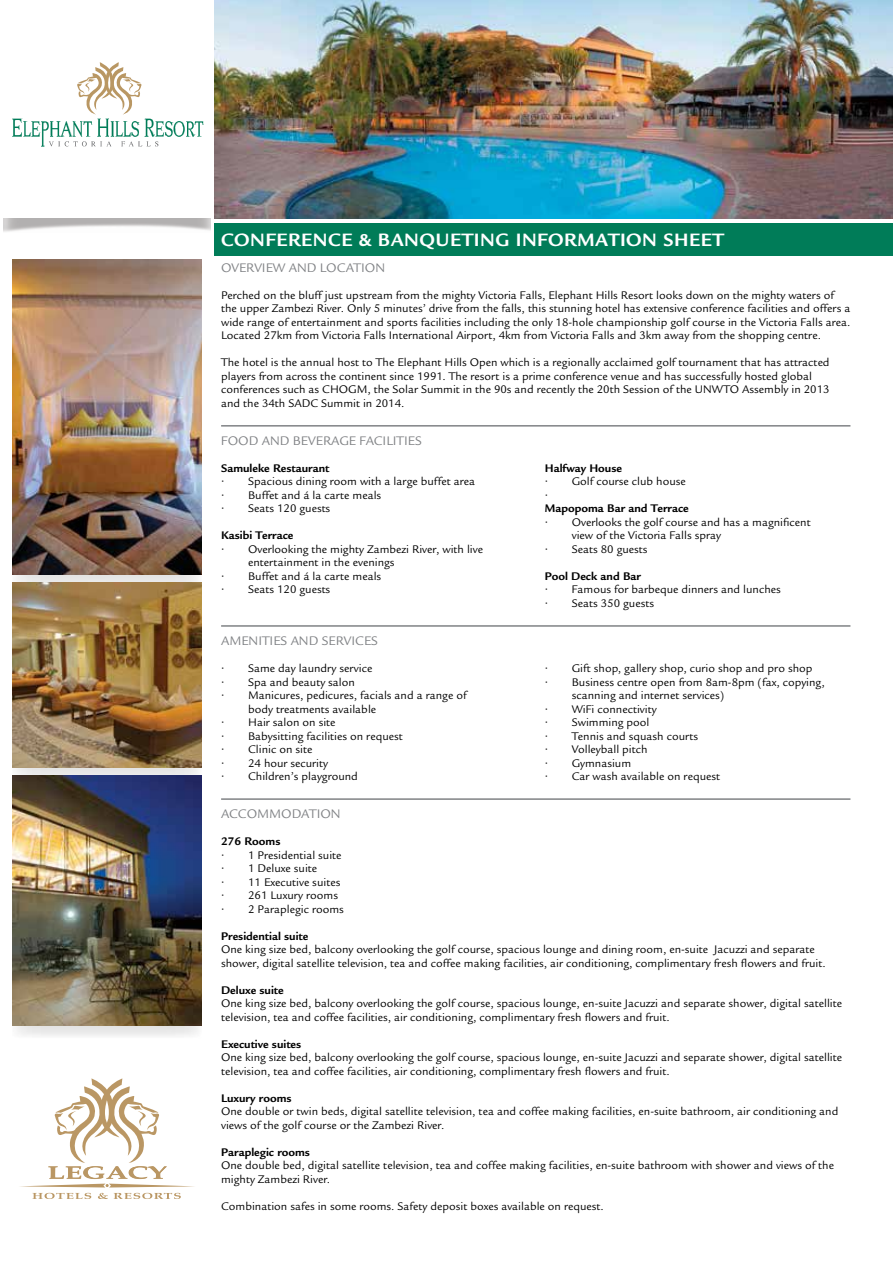
<style>
.page{position:relative;width:893px;height:1263px;background:#fff}
.page>*{position:absolute;margin:0;border:0;box-sizing:border-box;transform-origin:0 0}
.t1{font:700 19.5px "Legacy Sans Std";letter-spacing:.025em;color:#fff}
.t2{font:13.5px "Legacy Sans Std";color:#808285}
.t3{font:12px/13.5px "Legacy Sans Std";color:#000}
.t4{font:700 12px "Legacy Sans Std";color:#000}
</style>
<div class="page">
<img style="left:214px;top:0;width:679px;height:218px">
<div style="left:214px;top:223px;width:679px;height:32px;background:#007c58"></div>
<svg style="left:33px;top:1193px;width:58px;height:6px"></svg>
<svg style="left:98px;top:1193px;width:10px;height:6px"></svg>
<svg style="left:114px;top:1193px;width:67px;height:6px"></svg>
<svg style="left:20px;top:1078px;width:174px;height:109px"></svg>
<svg style="left:12px;top:574px;width:190px;height:9px;background:#d1cac3"></svg>
<div style="left:12px;top:754px;width:190px;height:26px;background:linear-gradient(to right,#e9e9e9,#e9e9e9)"></div>
<div style="left:12px;top:1012px;width:190px;height:26px;background:linear-gradient(to right,#ededed,#ededed)"></div>
<img style="left:12px;top:260px;width:190px;height:314px">
<img style="left:12px;top:583px;width:190px;height:184px">
<img style="left:12px;top:775px;width:190px;height:250px">
<hr style="left:221px;top:625px;width:629px;height:2px;background:#808285">
<hr style="left:221px;top:798px;width:629px;height:2px;background:#808285">
<hr style="left:221px;top:425px;width:629px;height:2px;background:#808285">
<svg style="left:12px;top:62px;width:191px;height:84px"></svg>
<h1 class="t1" style="left:221px;top:228px;width:504px">CONFERENCE &amp; BANQUETING INFORMATION SHEET</h1>
<p class="t2" style="left:221px;top:260px;width:165px">OVERVIEW AND LOCATION</p>
<p class="t3" style="left:221px;top:288px;width:631px">Perched on the bluff just upstream from the mighty Victoria Falls, Elephant Hills Resort looks down on the mighty waters of the upper Zambezi River. Only 5 minutes’ drive from the falls, this stunning hotel has extensive conference facilities and offers a wide range of entertainment and sports facilities including the only 18-hole championship golf course in the Victoria Falls area.<br>Located 27km from Victoria Falls International Airport, 4km from Victoria Falls and 3km away from the shopping centre.</p>
<p class="t3" style="left:221px;top:356px;width:610px">The hotel is the annual host to The Elephant Hills Open which is a regionally acclaimed golf tournament that has attracted players from across the continent since 1991. The resort is a prime conference venue and has successfully hosted global conferences such as CHOGM, the Solar Summit in the 90s and recently the 20th Session of the UNWTO Assembly in 2013 and the 34th SADC Summit in 2014.</p>
<p class="t2" style="left:221px;top:433px;width:202px">FOOD AND BEVERAGE FACILITIES</p>
<p class="t4" style="left:221px;top:461px;width:110px">Samuleke Restaurant</p>
<p class="t3" style="left:221px;top:475px;width:256px">• Spacious dining room with a large buffet area</p>
<p class="t3" style="left:221px;top:488px;width:162px">• Buffet and á la carte meals</p>
<p class="t3" style="left:221px;top:502px;width:111px">• Seats 120 guests</p>
<p class="t4" style="left:221px;top:529px;width:74px">Kasibi Terrace</p>
<p class="t3" style="left:248px;top:542px;width:236px;text-indent:-27px">• Overlooking the mighty Zambezi River, with live entertainment in the evenings</p>
<p class="t3" style="left:221px;top:569px;width:162px">• Buffet and á la carte meals</p>
<p class="t3" style="left:221px;top:583px;width:111px">• Seats 120 guests</p>
<p class="t2" style="left:221px;top:633px;width:158px">AMENITIES AND SERVICES</p>
<p class="t3" style="left:221px;top:662px;width:153px">• Same day laundry service</p>
<p class="t3" style="left:221px;top:675px;width:135px">• Spa and beauty salon</p>
<p class="t3" style="left:248px;top:689px;width:220px;text-indent:-27px">• Manicures, pedicures, facials and a range of body treatments available</p>
<p class="t3" style="left:221px;top:716px;width:116px">• Hair salon on site</p>
<p class="t3" style="left:221px;top:729px;width:183px">• Babysitting facilities on request</p>
<p class="t3" style="left:221px;top:743px;width:93px">• Clinic on site</p>
<p class="t3" style="left:221px;top:756px;width:108px">• 24 hour security</p>
<p class="t3" style="left:221px;top:770px;width:138px">• Children’s playground</p>
<p class="t4" style="left:545px;top:461px;width:79px">Halfway House</p>
<p class="t3" style="left:545px;top:475px;width:143px">• Golf course club house •</p>
<p class="t4" style="left:545px;top:502px;width:145px">Mapopoma Bar and Terrace</p>
<p class="t3" style="left:572px;top:515px;width:240px;text-indent:-27px">• Overlooks the golf course and has a magnificent view of the Victoria Falls spray</p>
<p class="t3" style="left:545px;top:542px;width:104px">• Seats 80 guests</p>
<p class="t4" style="left:545px;top:569px;width:98px">Pool Deck and Bar</p>
<p class="t3" style="left:545px;top:583px;width:238px">• Famous for barbeque dinners and lunches</p>
<p class="t3" style="left:545px;top:596px;width:111px">• Seats 350 guests</p>
<p class="t3" style="left:545px;top:662px;width:269px">• Gift shop, gallery shop, curio shop and pro shop</p>
<p class="t3" style="left:572px;top:675px;width:254px;text-indent:-27px">• Business centre open from 8am-8pm (fax, copying, scanning and internet services)</p>
<p class="t3" style="left:545px;top:702px;width:113px">• WiFi connectivity</p>
<p class="t3" style="left:545px;top:716px;width:106px">• Swimming pool</p>
<p class="t3" style="left:545px;top:729px;width:155px">• Tennis and squash courts</p>
<p class="t3" style="left:545px;top:743px;width:104px">• Volleyball pitch</p>
<p class="t3" style="left:545px;top:756px;width:88px">• Gymnasium</p>
<p class="t3" style="left:545px;top:770px;width:177px">• Car wash available on request</p>
<p class="t2" style="left:221px;top:806px;width:121px">ACCOMMODATION</p>
<p class="t4" style="left:221px;top:834px;width:61px">276 Rooms</p>
<p class="t3" style="left:221px;top:848px;width:122px">• 1 Presidential suite</p>
<p class="t3" style="left:221px;top:862px;width:98px">• 1 Deluxe suite</p>
<p class="t3" style="left:221px;top:875px;width:121px">• 11 Executive suites</p>
<p class="t3" style="left:221px;top:889px;width:118px">• 261 Luxury rooms</p>
<p class="t3" style="left:221px;top:902px;width:124px">• 2 Paraplegic rooms</p>
<p class="t4" style="left:221px;top:929px;width:89px">Presidential suite</p>
<p class="t3" style="left:221px;top:943px;width:606px">One king size bed, balcony overlooking the golf course, spacious lounge and dining room, en-suite Jacuzzi and separate shower, digital satellite television, tea and coffee making facilities, air conditioning, complimentary fresh flowers and fruit.</p>
<p class="t4" style="left:221px;top:983px;width:64px">Deluxe suite</p>
<p class="t3" style="left:221px;top:997px;width:623px">One king size bed, balcony overlooking the golf course, spacious lounge, en-suite Jacuzzi and separate shower, digital satellite television, tea and coffee facilities, air conditioning, complimentary fresh flowers and fruit.</p>
<p class="t4" style="left:221px;top:1037px;width:82px">Executive suites</p>
<p class="t3" style="left:221px;top:1051px;width:623px">One king size bed, balcony overlooking the golf course, spacious lounge, en-suite Jacuzzi and separate shower, digital satellite television, tea and coffee facilities, air conditioning, complimentary fresh flowers and fruit.</p>
<p class="t4" style="left:221px;top:1091px;width:72px">Luxury rooms</p>
<p class="t3" style="left:221px;top:1105px;width:619px">One double or twin beds, digital satellite television, tea and coffee making facilities, en-suite bathroom, air conditioning and views of the golf course or the Zambezi River.</p>
<p class="t4" style="left:221px;top:1145px;width:90px">Paraplegic rooms</p>
<p class="t3" style="left:221px;top:1159px;width:614px">One double bed, digital satellite television, tea and coffee making facilities, en-suite bathroom with shower and views of the mighty Zambezi River.</p>
<p class="t3" style="left:221px;top:1199px;width:384px">Combination safes in some rooms. Safety deposit boxes available on request.</p>
</div>
